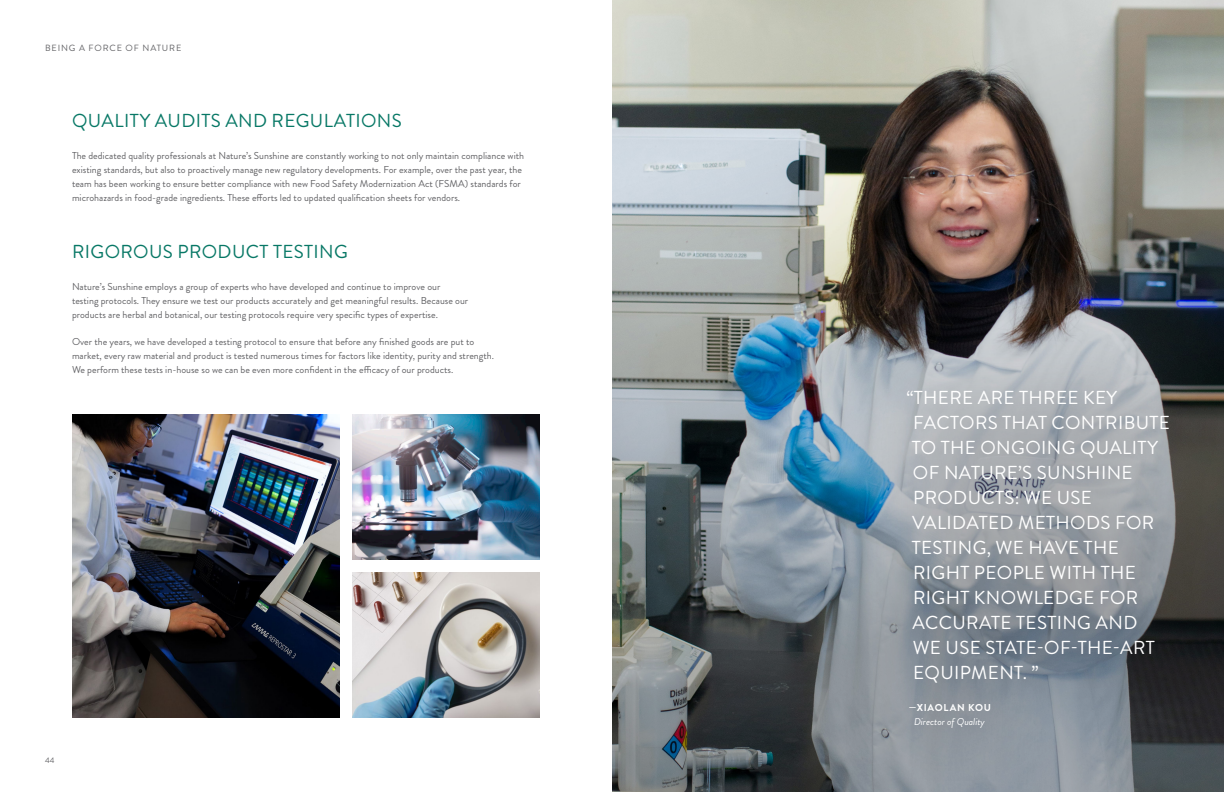
<style>
.page{position:relative;width:1224px;height:792px;background:#fff}
.page>*{position:absolute;margin:0;border:0;box-sizing:border-box;transform-origin:0 0}
.t1{font:18.8px/25px "Brandon Grotesque";letter-spacing:.02em;color:#fff}
.t2{font:18.8px "Brandon Grotesque";letter-spacing:.02em;color:#087866}
.t3{font:10px/14px "Brandon Grotesque";color:#636366}
.t4{font:italic 10px "Brandon Grotesque";color:#fff}
.t5{font:700 10px "Brandon Grotesque";letter-spacing:.07em;color:#fff}
.t6{font:9px "Brandon Grotesque";letter-spacing:.095em;color:#636366}
.t7{font:8px "Brandon Grotesque";color:#636366}
</style>
<div class="page">
<img style="left:612px;top:0;width:612px;height:792px">
<svg style="left:858px;top:334px;width:359px;height:448px;background:#82898f"></svg>
<img style="left:72px;top:414px;width:268px;height:304px">
<img style="left:353px;top:414px;width:187px;height:146px">
<img style="left:353px;top:572px;width:187px;height:146px">
<p class="t6" style="left:45px;top:42px;width:138px">BEING A FORCE OF NATURE</p>
<h1 class="t2" style="left:72px;top:108px;width:331px">QUALITY AUDITS AND REGULATIONS</h1>
<p class="t3" style="left:72px;top:149px;width:454px">The dedicated quality professionals at Nature’s Sunshine are constantly working to not only maintain compliance with existing standards, but also to proactively manage new regulatory developments. For example, over the past year, the team has been working to ensure better compliance with new Food Safety Modernization Act (FSMA) standards for microhazards in food-grade ingredients. These efforts led to updated qualification sheets for vendors.</p>
<h1 class="t2" style="left:72px;top:238px;width:277px">RIGOROUS PRODUCT TESTING</h1>
<p class="t3" style="left:72px;top:279px;width:398px">Nature’s Sunshine employs a group of experts who have developed and continue to improve our testing protocols. They ensure we test our products accurately and get meaningful results. Because our products are herbal and botanical, our testing protocols require very specific types of expertise.</p>
<p class="t3" style="left:72px;top:335px;width:424px">Over the years, we have developed a testing protocol to ensure that before any finished goods are put to market, every raw material and product is tested numerous times for factors like identity, purity and strength.<br>We perform these tests in-house so we can be even more confident in the efficacy of our products.</p>
<p class="t7" style="left:45px;top:754px;width:11px">44</p>
<p class="t1" style="left:907px;top:385px;width:265px">“THERE ARE THREE KEY<br>FACTORS THAT CONTRIBUTE<br>TO THE ONGOING QUALITY<br>OF NATURE’S SUNSHINE<br>PRODUCTS: WE USE<br>VALIDATED METHODS FOR<br>TESTING, WE HAVE THE<br>RIGHT PEOPLE WITH THE<br>RIGHT KNOWLEDGE FOR<br>ACCURATE TESTING AND<br>WE USE STATE-OF-THE-ART<br>EQUIPMENT. ”</p>
<p class="t5" style="left:909px;top:701px;width:84px">—XIAOLAN KOU</p>
<p class="t4" style="left:914px;top:715px;width:72px">Director of Quality</p>
</div>
